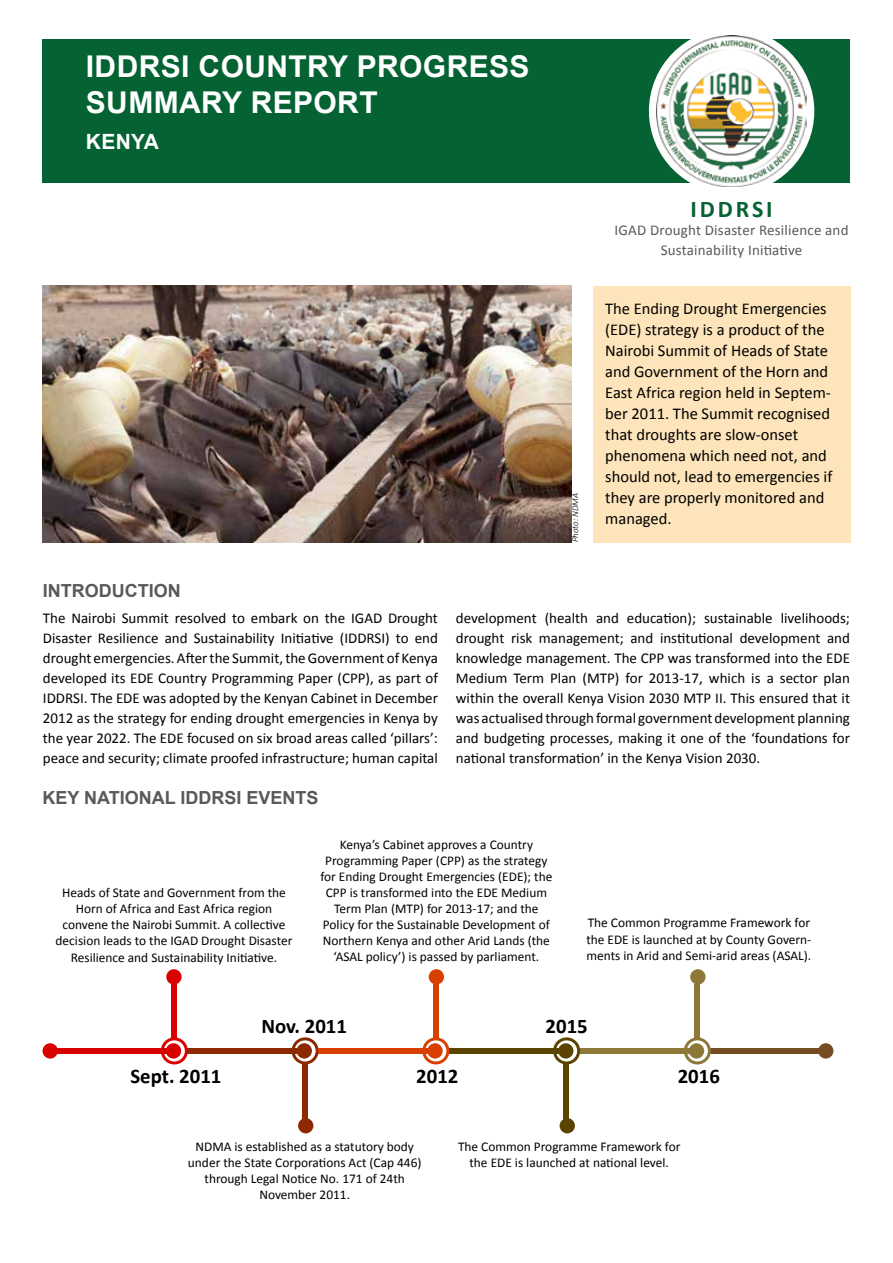
<style>
.page{position:relative;width:893px;height:1263px;background:#fff}
.page>*{position:absolute;margin:0;border:0;box-sizing:border-box;transform-origin:0 0}
.t1{font:700 30px/36px "Arial";letter-spacing:.015em;color:#fff}
.t2{font:700 24px "Calibri";letter-spacing:.12em;color:#056333}
.t3{font:700 21px "Arial";letter-spacing:.015em;color:#fff}
.t4{font:700 20.85px "Calibri";color:#000}
.t5{font:700 18px "Arial";color:#58595b}
.t6{font:16.5px/21px "Calibri";color:#000}
.t7{font:15px/20px "Calibri";color:#000;text-align:justify}
.t8{font:15px/20px "Calibri";letter-spacing:.015em;color:#58595b;text-align:center}
.t9{font:13.35px/16px "Calibri";color:#000;text-align:center}
.t10{font:italic 300 9px "Calibri";color:#000}
</style>
<div class="page">
<div style="left:593px;top:286px;width:257px;height:256px;background:#fde4ba"></div>
<img style="left:43px;top:286px;width:528px;height:256px">
<div style="left:818px;top:1043px;width:15px;height:15px;background:#754c24;border-radius:50%"></div>
<div style="left:709px;top:1048px;width:110px;height:6px;background:#754c24"></div>
<div style="left:166px;top:1043px;width:15px;height:15px;background:#d90000;border-radius:50%"></div>
<div style="left:57px;top:1048px;width:110px;height:6px;background:#d90000"></div>
<div style="left:161px;top:1037px;width:27px;height:27px;border:3px solid #d90000;border-radius:50%"></div>
<div style="left:689px;top:1043px;width:15px;height:15px;background:#8d7838;border-radius:50%"></div>
<div style="left:580px;top:1048px;width:110px;height:6px;background:#8d7838"></div>
<div style="left:684px;top:1037px;width:27px;height:27px;border:3px solid #8d7838;border-radius:50%"></div>
<div style="left:558px;top:1043px;width:15px;height:15px;background:#5a4400;border-radius:50%"></div>
<div style="left:449px;top:1048px;width:110px;height:6px;background:#5a4400"></div>
<div style="left:553px;top:1037px;width:27px;height:27px;border:3px solid #5a4400;border-radius:50%"></div>
<div style="left:297px;top:1043px;width:15px;height:15px;background:#8d2900;border-radius:50%"></div>
<div style="left:187px;top:1048px;width:110px;height:6px;background:#8d2900"></div>
<div style="left:292px;top:1037px;width:27px;height:27px;border:3px solid #8d2900;border-radius:50%"></div>
<div style="left:427px;top:1043px;width:16px;height:15px;background:#d93f00;border-radius:50%"></div>
<div style="left:318px;top:1048px;width:110px;height:6px;background:#d93f00"></div>
<div style="left:422px;top:1037px;width:27px;height:27px;border:3px solid #d93f00;border-radius:50%"></div>
<div style="left:166px;top:969px;width:16px;height:15px;background:#d90000;border-radius:50%"></div>
<div style="left:171px;top:984px;width:6px;height:55px;background:#d90000"></div>
<div style="left:690px;top:969px;width:15px;height:15px;background:#8d7838;border-radius:50%"></div>
<div style="left:694px;top:984px;width:6px;height:55px;background:#8d7838"></div>
<div style="left:429px;top:969px;width:15px;height:15px;background:#d93f00;border-radius:50%"></div>
<div style="left:433px;top:984px;width:5px;height:55px;background:#d93f00"></div>
<div style="left:298px;top:1118px;width:15px;height:15px;background:#8d2900;border-radius:50%"></div>
<div style="left:302px;top:1064px;width:6px;height:55px;background:#8d2900"></div>
<div style="left:560px;top:1118px;width:15px;height:15px;background:#5a4400;border-radius:50%"></div>
<div style="left:563px;top:1064px;width:6px;height:55px;background:#5a4400"></div>
<div style="left:43px;top:1043px;width:15px;height:15px;background:#d90000;border-radius:50%"></div>
<div style="left:43px;top:39px;width:807px;height:144px;background:#056333"></div>
<div style="left:649px;top:28px;width:165px;height:166px;border:15px solid #fff;border-radius:50%"></div>
<img style="left:656px;top:36px;width:151px;height:150px">
<h1 class="t1" style="left:86px;top:49px;width:445px">IDDRSI COUNTRY PROGRESS<br>SUMMARY REPORT</h1>
<h3 class="t3" style="left:86px;top:127px;width:75px">KENYA</h3>
<p class="t5" style="left:43px;top:579px;width:139px">INTRODUCTION</p>
<p class="t10" style="left:569px;top:542px;width:51px;rotate:-90deg">Photo: NDMA</p>
<h2 class="t2" style="left:691px;top:193px;width:84px">IDDRSI</h2>
<p class="t8" style="left:615px;top:220px;width:235px">IGAD Drought Disaster Resilience and<br>Sustainability Initiative</p>
<p class="t6" style="left:605px;top:298px;width:229px">The Ending Drought Emergencies (EDE) strategy is a product of the<br>Nairobi Summit of Heads of State and Government of the Horn and<br>East Africa region held in Septem&shy;ber 2011. The Summit recognised that droughts are slow-onset phenomena which need not, and should not, lead to emergencies if they are properly monitored and managed.</p>
<p class="t7" style="left:43px;top:608px;width:396px">The Nairobi Summit resolved to embark on the IGAD Drought Disaster Resilience and Sustainability Initiative (IDDRSI) to end drought emergencies. After the Summit, the Government of Kenya developed its EDE Country Programming Paper (CPP), as part of IDDRSI. The EDE was adopted by the Kenyan Cabinet in December 2012 as the strategy for ending drought emergencies in Kenya by the year 2022. The EDE focused on six broad areas called ‘pillars’: peace and security; climate proofed infrastructure; human capital</p>
<p class="t5" style="left:43px;top:786px;width:278px">KEY NATIONAL IDDRSI EVENTS</p>
<p class="t7" style="left:456px;top:608px;width:396px">development (health and education); sustainable livelihoods; drought risk management; and institutional development and knowledge management. The CPP was transformed into the EDE Medium Term Plan (MTP) for 2013-17, which is a sector plan within the overall Kenya Vision 2030 MTP II. This ensured that it was actualised through formal government development planning and budgeting processes, making it one of the ‘foundations for national transformation’ in the Kenya Vision 2030.</p>
<p class="t9" style="left:56px;top:885px;width:238px">Heads of State and Government from the Horn of Africa and East Africa region convene the Nairobi Summit. A collective decision leads to the IGAD Drought Disaster Resilience and Sustainability Initiative.</p>
<p class="t9" style="left:320px;top:836px;width:233px">Kenya’s Cabinet approves a Country Programming Paper (CPP) as the strategy for Ending Drought Emergencies (EDE); the CPP is transformed into the EDE Medium Term Plan (MTP) for 2013-17; and the Policy for the Sustainable Development of Northern Kenya and other Arid Lands (the ‘ASAL policy’) is passed by parliament.</p>
<p class="t9" style="left:586px;top:915px;width:226px;text-align:justify">The Common Programme Framework for the EDE is launched at by County Govern&shy;ments in Arid and Semi-arid areas (ASAL).</p>
<h3 class="t4" style="left:130px;top:1063px;width:93px">Sept. 2011</h3>
<h3 class="t4" style="left:261px;top:1012px;width:87px">Nov. 2011</h3>
<h3 class="t4" style="left:546px;top:1012px;width:44px">2015</h3>
<h3 class="t4" style="left:416px;top:1063px;width:44px">2012</h3>
<h3 class="t4" style="left:678px;top:1063px;width:44px">2016</h3>
<p class="t9" style="left:188px;top:1138px;width:235px">NDMA is established as a statutory body under the State Corporations Act (Cap 446) through Legal Notice No. 171 of 24th November 2011.</p>
<p class="t9" style="left:458px;top:1138px;width:224px">The Common Programme Framework for the EDE is launched at national level.</p>
</div>
